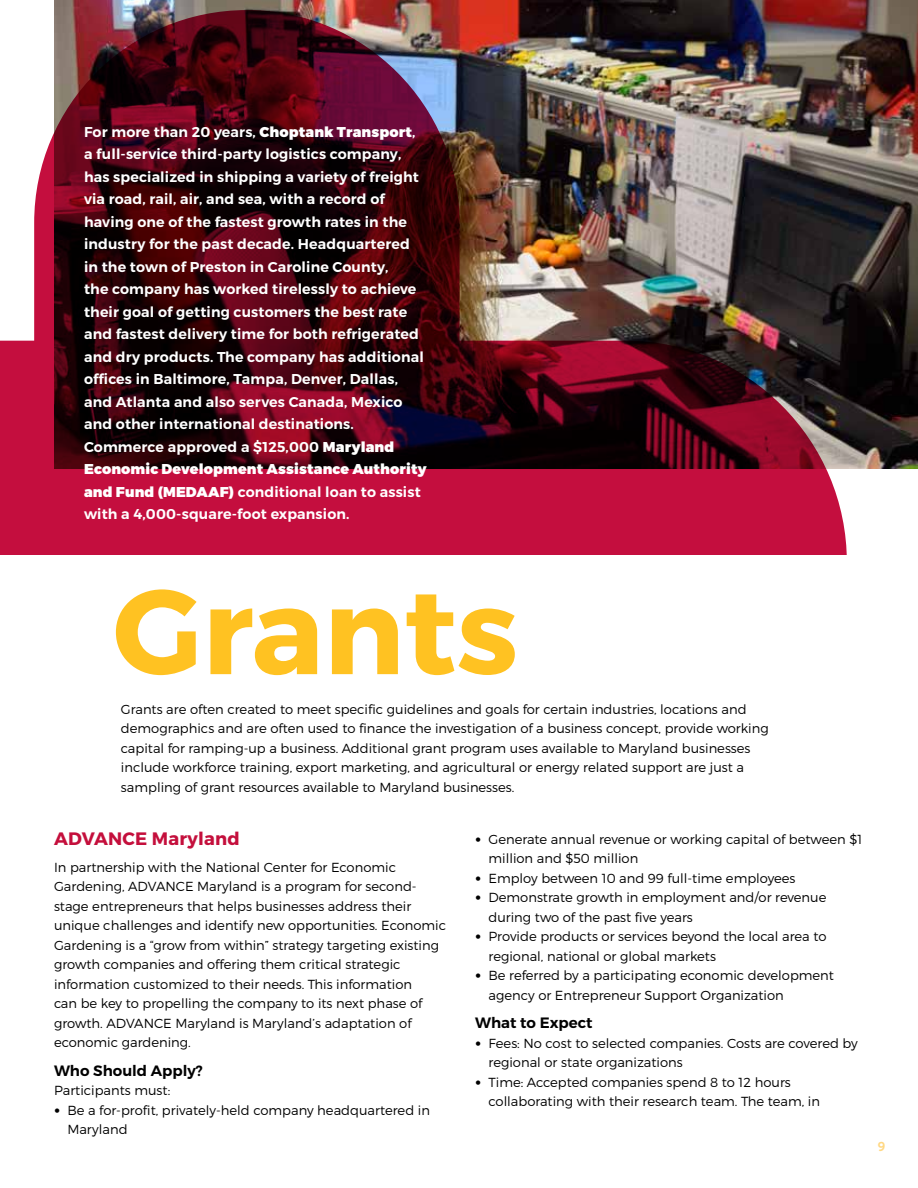
<style>
.page{position:relative;width:918px;height:1188px;background:#fff}
.page>*{position:absolute;margin:0;border:0;box-sizing:border-box;transform-origin:0 0}
.t1{font:700 120px "Montserrat";color:#ffc222}
.t2{font:700 18px "Montserrat";letter-spacing:.01em;color:#c40f3c}
.t3{font:600 15px "Montserrat";color:#000}
.t4{font:600 14.25px/22.5px "Montserrat";letter-spacing:.01em;color:#fff}
.t5{font:700 13.5px "Aspira";color:#ffd883}
.t6{font:300 13.2px/19.5px "Montserrat";color:#000}
.s1{font-weight:900}
.s2{font-family:"Aspira";font-weight:400}
</style>
<div class="page">
<img style="left:54px;top:0;width:864px;height:469px">
<img style="left:0;top:10px;width:882px;height:545px">
<p class="t4" style="left:84px;top:121px;width:344px">For more than 20 years, <span class="s1">Choptank Transport</span>, a full-service third-party logistics company, has specialized in shipping a variety of freight via road, rail, air, and sea, with a record of having one of the fastest growth rates in the industry for the past decade. Headquartered in the town of Preston in Caroline County,<br>the company has worked tirelessly to achieve their goal of getting customers the best rate and fastest delivery time for both refrigerated and dry products. The company has additional offices in Baltimore, Tampa, Denver, Dallas, and Atlanta and also serves Canada, Mexico and other international destinations.<br>Commerce approved a $125,000 <span class="s1">Maryland Economic Development Assistance Authority and Fund (MEDAAF)</span> conditional loan to assist with a 4,000-square-foot expansion.</p>
<h1 class="t1" style="left:113px;top:557px;width:407px">Grants</h1>
<p class="t6" style="left:121px;top:699px;width:649px">Grants are often created to meet specific guidelines and goals for certain industries, locations and demographics and are often used to finance the investigation of a business concept, provide working capital for ramping-up a business. Additional grant program uses available to Maryland businesses include workforce training, export marketing, and agricultural or energy related support are just a sampling of grant resources available to Maryland businesses.</p>
<h2 class="t2" style="left:54px;top:828px;width:187px">ADVANCE Maryland</h2>
<p class="t6" style="left:54px;top:857px;width:394px">In partnership with the National Center for Economic Gardening, ADVANCE Maryland is a program for second&shy;stage entrepreneurs that helps businesses address their unique challenges and identify new opportunities. Economic Gardening is a “grow from within” strategy targeting existing growth companies and offering them critical strategic information customized to their needs. This information<br>can be key to propelling the company to its next phase of growth. ADVANCE Maryland is Maryland’s adaptation of economic gardening.</p>
<p class="t3" style="left:54px;top:1061px;width:150px">Who Should Apply?</p>
<p class="t6" style="left:54px;top:1080px;width:118px">Participants must:</p>
<p class="t6" style="left:67px;top:1100px;width:364px;text-indent:-13px"><span class="s2">•</span> Be a for-profit, privately-held company headquartered in<br>Maryland</p>
<p class="t6" style="left:489px;top:829px;width:375px;text-indent:-13px"><span class="s2">•</span> Generate annual revenue or working capital of between $1 million and $50 million</p>
<p class="t6" style="left:475px;top:868px;width:322px"><span class="s2">•</span> Employ between 10 and 99 full-time employees</p>
<p class="t6" style="left:489px;top:887px;width:339px;text-indent:-13px"><span class="s2">•</span> Demonstrate growth in employment and/or revenue during two of the past five years</p>
<p class="t6" style="left:489px;top:926px;width:340px;text-indent:-13px"><span class="s2">•</span> Provide products or services beyond the local area to regional, national or global markets</p>
<p class="t6" style="left:489px;top:965px;width:347px;text-indent:-13px"><span class="s2">•</span> Be referred by a participating economic development agency or Entrepreneur Support Organization</p>
<p class="t3" style="left:475px;top:1013px;width:119px">What to Expect</p>
<p class="t6" style="left:489px;top:1033px;width:371px;text-indent:-13px"><span class="s2">•</span> Fees: No cost to selected companies. Costs are covered by regional or state organizations</p>
<p class="t6" style="left:489px;top:1072px;width:333px;text-indent:-13px"><span class="s2">•</span> Time: Accepted companies spend 8 to 12 hours collaborating with their research team. The team, in</p>
<p class="t5" style="left:878px;top:1138px;width:9px">9</p>
</div>
